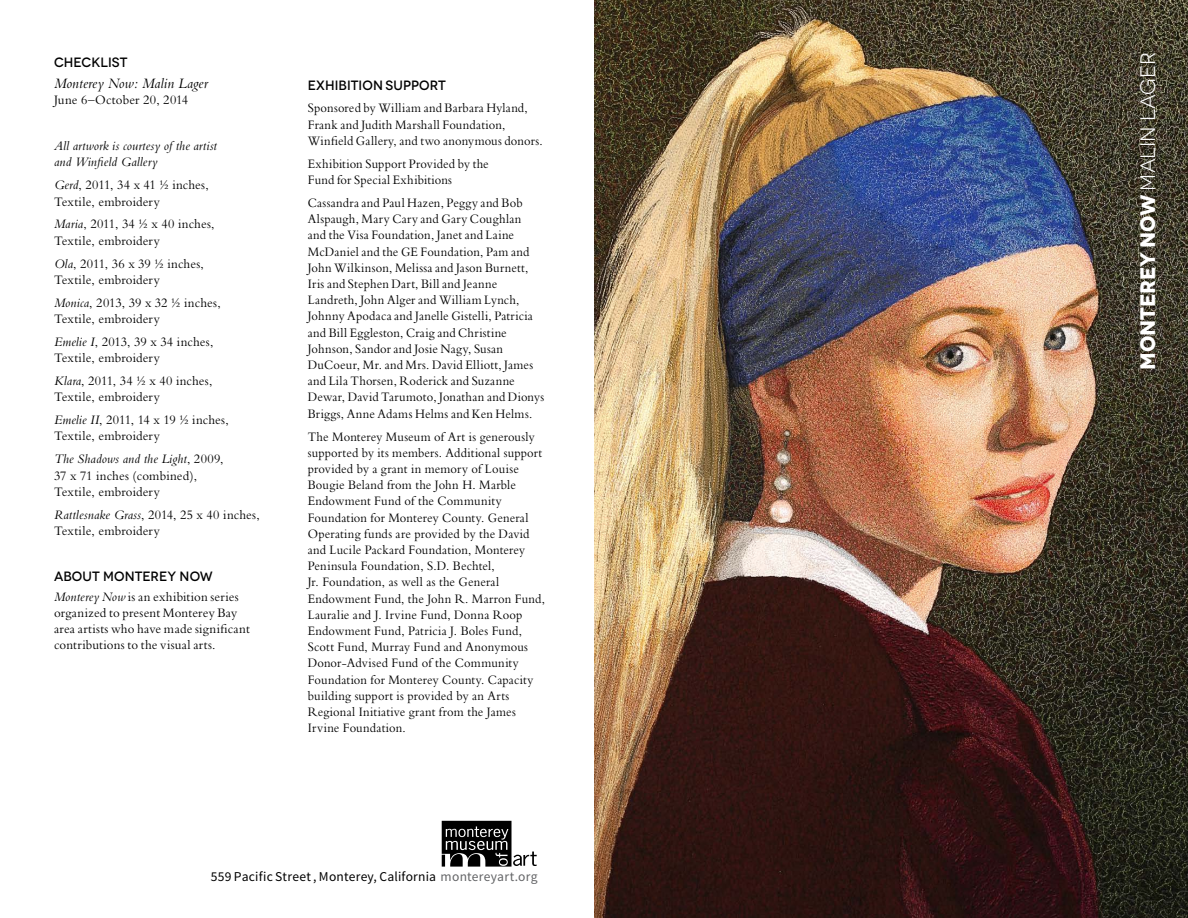
<style>
.page{position:relative;width:1188px;height:918px;background:#fff}
.page>*{position:absolute;margin:0;border:0;box-sizing:border-box;transform-origin:0 0}
.t1{font:700 21px "Novecentowide";letter-spacing:-.01em;color:#fff}
.t2{font:italic 15px "Bembo";letter-spacing:.01em;color:#000;scale:.96 1}
.t3{font:13.5px/16.2px "Bembo";letter-spacing:.015em;color:#000;scale:.93 1}
.t4{font:13.5px/16.2px "Bembo";letter-spacing:.015em;color:#000;scale:.96 1}
.t5{font:13.5px "Source Sans Pro";letter-spacing:.015em;color:#000}
.t6{font:italic 13.5px/16.2px "Bembo";letter-spacing:.015em;color:#000;scale:.96 1}
.t7{font:500 13.5px "Novecentowide";letter-spacing:.005em;color:#000;scale:.96 1}
.s1{font-style:italic}
.s2{color:#636466}
.s3{font-weight:400}
</style>
<div class="page">
<img style="left:594px;top:0;width:594px;height:918px">
<svg style="left:442px;top:821px;width:95px;height:46px"></svg>
<p class="t7" style="left:54px;top:54px;width:78px">CHECKLIST</p>
<p class="t2" style="left:54px;top:75px;width:162px">Monterey Now: Malin Lager</p>
<p class="t4" style="left:54px;top:92px;width:141px">June 6–October 20, 2014</p>
<p class="t6" style="left:54px;top:138px;width:171px">All artwork is courtesy of the artist and Winfield Gallery</p>
<p class="t4" style="left:54px;top:177px;width:163px"><span class="s1">Gerd</span>, 2011, 34 x 41 ½ inches,<br>Textile, embroidery</p>
<p class="t4" style="left:54px;top:216px;width:169px"><span class="s1">Maria</span>, 2011, 34 ½ x 40 inches,<br>Textile, embroidery</p>
<p class="t4" style="left:54px;top:255px;width:158px"><span class="s1">Ola</span>, 2011, 36 x 39 ½ inches,<br>Textile, embroidery</p>
<p class="t4" style="left:54px;top:294px;width:175px"><span class="s1">Monica</span>, 2013, 39 x 32 ½ inches,<br>Textile, embroidery</p>
<p class="t4" style="left:54px;top:333px;width:168px"><span class="s1">Emelie I</span>, 2013, 39 x 34 inches,<br>Textile, embroidery</p>
<p class="t4" style="left:54px;top:373px;width:167px"><span class="s1">Klara</span>, 2011, 34 ½ x 40 inches,<br>Textile, embroidery</p>
<p class="t4" style="left:54px;top:412px;width:184px"><span class="s1">Emelie II</span>, 2011, 14 x 19 ½ inches,<br>Textile, embroidery</p>
<p class="t4" style="left:54px;top:451px;width:178px"><span class="s1">The Shadows and the Light</span>, 2009,<br>37 x 71 inches (combined),<br>Textile, embroidery</p>
<p class="t4" style="left:54px;top:506px;width:216px"><span class="s1">Rattlesnake Grass</span>, 2014, 25 x 40 inches,<br>Textile, embroidery</p>
<p class="t7" style="left:54px;top:568px;width:167px">ABOUT MONTEREY NOW</p>
<p class="t4" style="left:54px;top:588px;width:205px"><span class="s1">Monterey Now</span> is an exhibition series organized to present Monterey Bay area artists who have made significant contributions to the visual arts.</p>
<p class="t7" style="left:308px;top:77px;width:145px">EXHIBITION SUPPORT</p>
<p class="t3" style="left:308px;top:100px;width:254px">Sponsored by William and Barbara Hyland,<br>Frank and Judith Marshall Foundation,<br>Winfield Gallery, and two anonymous donors.</p>
<p class="t3" style="left:308px;top:155px;width:196px">Exhibition Support Provided by the<br>Fund for Special Exhibitions</p>
<p class="t3" style="left:308px;top:194px;width:256px">Cassandra and Paul Hazen, Peggy and Bob Alspaugh, Mary Cary and Gary Coughlan<br>and the Visa Foundation, Janet and Laine McDaniel and the GE Foundation, Pam and John Wilkinson, Melissa and Jason Burnett, Iris and Stephen Dart, Bill and Jeanne Landreth, John Alger and William Lynch, Johnny Apodaca and Janelle Gistelli, Patricia and Bill Eggleston, Craig and Christine Johnson, Sandor and Josie Nagy, Susan DuCoeur, Mr. and Mrs. David Elliott, James and Lila Thorsen, Roderick and Suzanne Dewar, David Tarumoto, Jonathan and Dionys Briggs, Anne Adams Helms and Ken Helms.</p>
<p class="t3" style="left:308px;top:428px;width:257px">The Monterey Museum of Art is generously supported by its members. Additional support provided by a grant in memory of Louise Bougie Beland from the John H. Marble Endowment Fund of the Community Foundation for Monterey County. General Operating funds are provided by the David and Lucile Packard Foundation, Monterey Peninsula Foundation, S.D. Bechtel,<br>Jr. Foundation, as well as the General Endowment Fund, the John R. Marron Fund, Lauralie and J. Irvine Fund, Donna Roop Endowment Fund, Patricia J. Boles Fund, Scott Fund, Murray Fund and Anonymous Donor-Advised Fund of the Community Foundation for Monterey County. Capacity building support is provided by an Arts Regional Initiative grant from the James Irvine Foundation.</p>
<p class="t5" style="left:211px;top:868px;width:328px">559 Pacific Street , Monterey, California <span class="s2">montereyart.org</span></p>
<h1 class="t1" style="left:1135px;top:370px;width:319px;rotate:-90deg">monterey now <span class="s3">MALIN LAGER</span></h1>
</div>
